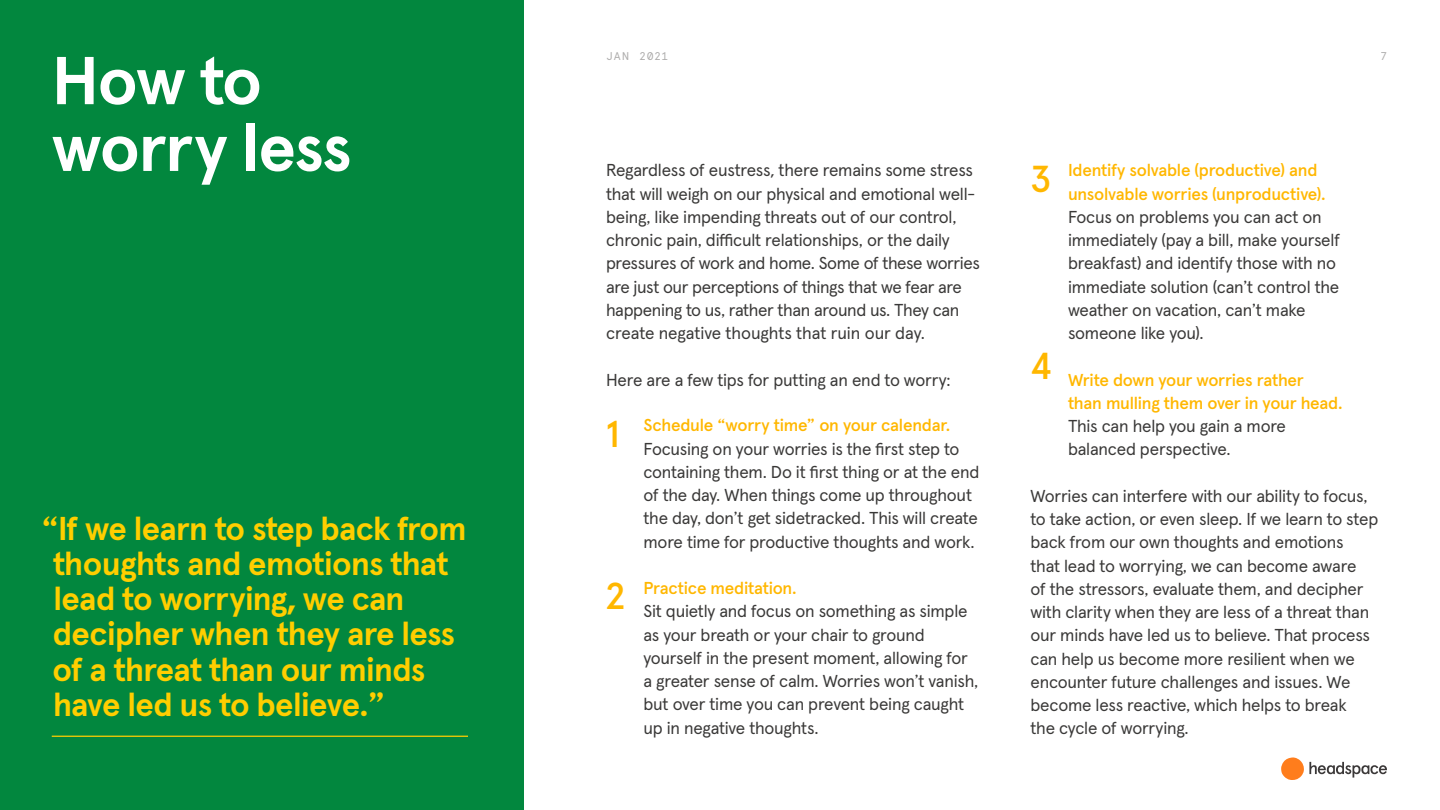
<style>
.page{position:relative;width:1440px;height:810px;background:#fff}
.page>*{position:absolute;margin:0;border:0;box-sizing:border-box;transform-origin:0 0}
.t1{font:700 67.5px/66.8px "Apercu Pro";letter-spacing:-.025em;color:#fff}
.t2{font:500 37.5px "Apercu Pro";color:#ffb700}
.t3{font:700 33px/35.2px "Apercu Pro";letter-spacing:-.025em;color:#ffce00}
.t4{font:17.25px/23.2px "Apercu Pro";letter-spacing:-.015em;color:#3a3938}
.t5{font:500 17.25px/23.2px "Apercu Pro";letter-spacing:-.015em;color:#ffb700}
.t6{font:11.25px "Apercu Mono";letter-spacing:.07em;color:#7a7877}
</style>
<div class="page">
<div style="left:0;top:0;width:524px;height:810px;background:#02873e"></div>
<svg style="left:1281px;top:757px;width:106px;height:23px"></svg>
<hr style="left:52px;top:736px;width:416px;height:1px;background:#ffce00">
<h1 class="t1" style="left:52px;top:43px;width:302px">How to worry less</h1>
<h3 class="t3" style="left:52px;top:508px;width:416px;text-indent:-11px">“If we learn to step back from thoughts and emotions that lead to worrying, we can decipher when they are less of a threat than our minds have led us to believe.”</h3>
<p class="t6" style="left:606px;top:50px;width:64px">JAN 2021</p>
<p class="t6" style="left:1381px;top:50px;width:8px">7</p>
<p class="t4" style="left:606px;top:157px;width:375px">Regardless of eustress, there remains some stress that will weigh on our physical and emotional well&shy;being, like impending threats out of our control, chronic pain, difficult relationships, or the daily pressures of work and home. Some of these worries are just our perceptions of things that we fear are happening to us, rather than around us. They can create negative thoughts that ruin our day.</p>
<p class="t4" style="left:606px;top:367px;width:346px">Here are a few tips for putting an end to worry:</p>
<p class="t5" style="left:644px;top:412px;width:308px">Schedule “worry time” on your calendar.</p>
<p class="t4" style="left:644px;top:436px;width:337px">Focusing on your worries is the first step to containing them. Do it first thing or at the end of the day. When things come up throughout the day, don’t get sidetracked. This will create more time for productive thoughts and work.</p>
<p class="t5" style="left:644px;top:575px;width:155px">Practice meditation.</p>
<p class="t4" style="left:644px;top:598px;width:336px">Sit quietly and focus on something as simple as your breath or your chair to ground yourself in the present moment, allowing for a greater sense of calm. Worries won’t vanish, but over time you can prevent being caught up in negative thoughts.</p>
<h2 class="t2" style="left:606px;top:405px;width:15px">1</h2>
<h2 class="t2" style="left:606px;top:566px;width:20px">2</h2>
<p class="t5" style="left:1068px;top:158px;width:259px">Identify solvable (productive) and unsolvable worries (unproductive).</p>
<p class="t4" style="left:1068px;top:204px;width:273px">Focus on problems you can act on immediately (pay a bill, make yourself breakfast) and identify those with no immediate solution (can’t control the weather on vacation, can’t make someone like you).</p>
<p class="t5" style="left:1068px;top:367px;width:276px">Write down your worries rather<br>than mulling them over in your head.</p>
<p class="t4" style="left:1068px;top:413px;width:220px">This can help you gain a more balanced perspective.</p>
<p class="t4" style="left:1031px;top:483px;width:349px">Worries can interfere with our ability to focus, to take action, or even sleep. If we learn to step back from our own thoughts and emotions<br>that lead to worrying, we can become aware<br>of the stressors, evaluate them, and decipher with clarity when they are less of a threat than our minds have led us to believe. That process can help us become more resilient when we encounter future challenges and issues. We become less reactive, which helps to break<br>the cycle of worrying.</p>
<h2 class="t2" style="left:1030px;top:150px;width:22px">3</h2>
<h2 class="t2" style="left:1030px;top:337px;width:23px">4</h2>
</div>
